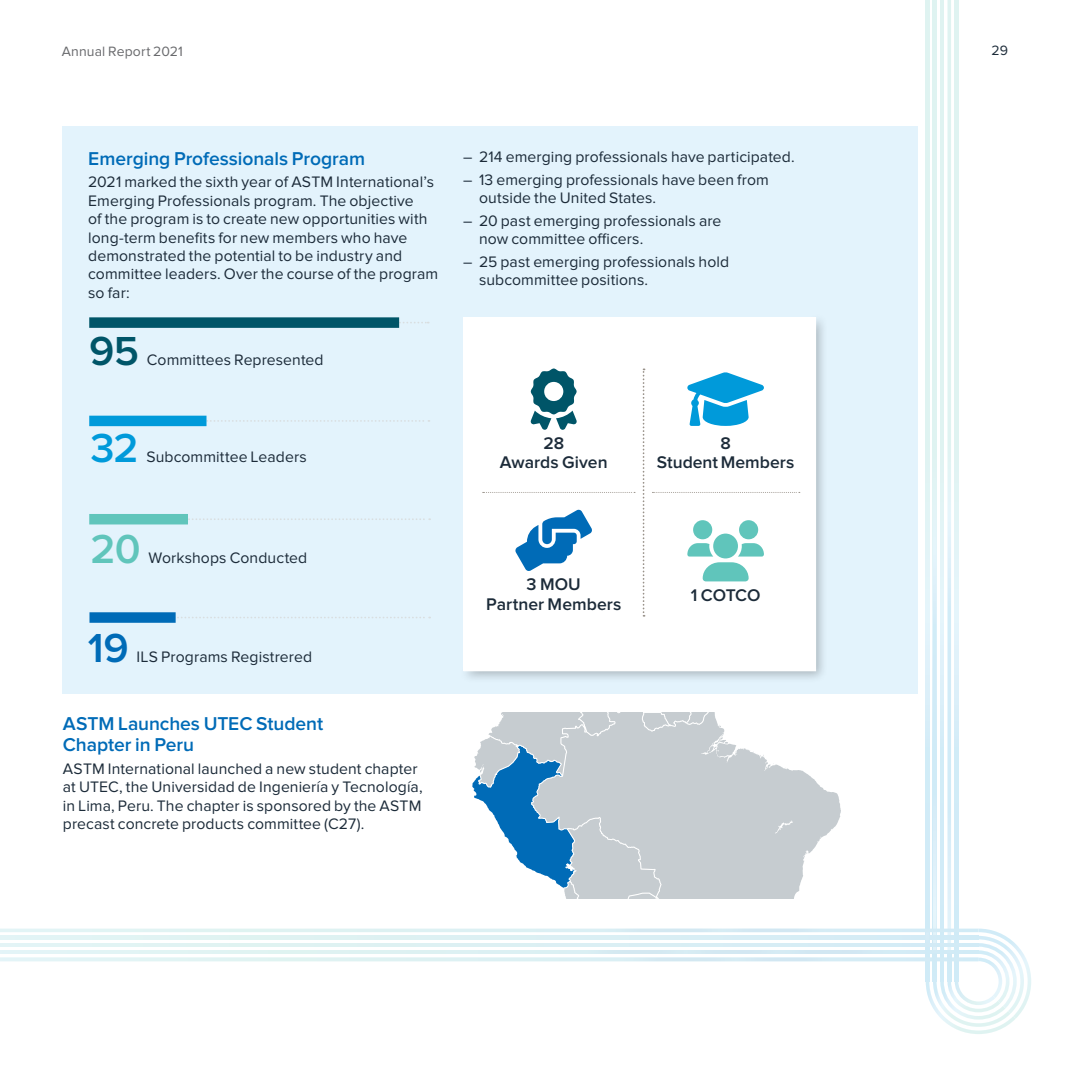
<style>
.page{position:relative;width:1071px;height:1071px;background:#fff}
.page>*{position:absolute;margin:0;border:0;box-sizing:border-box;transform-origin:0 0}
.Title_30_30pt_Soft_R{font:61.25px "Font Awesome 6 Pro Solid";color:#009ada}
._12_13pt_Regular{font:61.25px "Font Awesome 6 Pro Solid";color:#006bb7}
._12_13pt_Regular-2{font:61.25px "Font Awesome 6 Pro Solid";color:#60c5bb}
._24_25pt_Regular{font:600 42px "Proxima Nova";color:#005568}
._24_25pt_Regular-2{font:600 42px "Proxima Nova";color:#009ada}
._24_25pt_Regular-3{font:600 42px "Proxima Nova";color:#60c5bb}
._24_25pt_Regular-4{font:600 42px "Proxima Nova";color:#006bb7}
.New_Subhead{font:600 19.25px/21px "Proxima Nova";letter-spacing:-.005em;color:#006bb7}
._12_13pt_Regular-3{font:600 17.5px/19.2px "Proxima Nova";color:#1c2b39;text-align:center}
.Body_Text_9_10_5pt_R{font:15.75px/18.4px "Proxima Nova";letter-spacing:.005em;color:#1c2b39}
._24_25pt_Regular-5{font:15.75px "Proxima Nova";letter-spacing:.01em;color:#1c2b39}
.t1{font:14px "Proxima Nova";letter-spacing:.01em;color:#696a6d}
.t2{font:14px "Proxima Nova";color:#1c2b39}
</style>
<div class="page">
<hr style="left:0;top:936px;width:978px;height:3px;background:#dcf0f4">
<hr style="left:0;top:950px;width:978px;height:4px;background:#def2f3">
<hr style="left:0;top:943px;width:978px;height:4px;background:#dcf0f4">
<hr style="left:0;top:929px;width:978px;height:3px;background:#ddf1f3">
<hr style="left:0;top:958px;width:978px;height:3px;background:#def1f3">
<svg style="left:926px;top:0;width:105px;height:1034px"></svg>
<img style="left:933px;top:954px;width:4px;height:27px">
<img style="left:947px;top:954px;width:4px;height:27px">
<div style="left:63px;top:126px;width:855px;height:568px;background:#e3f3fc"></div>
<svg style="left:94px;top:322px;width:335px;height:1px"></svg>
<div style="left:95px;top:317px;width:299px;height:11px;background:#005568"></div>
<svg style="left:94px;top:420px;width:335px;height:2px"></svg>
<div style="left:95px;top:416px;width:106px;height:10px;background:#009ada"></div>
<svg style="left:94px;top:518px;width:336px;height:2px"></svg>
<div style="left:95px;top:514px;width:88px;height:10px;background:#60c5bb"></div>
<svg style="left:94px;top:617px;width:336px;height:1px"></svg>
<div style="left:95px;top:612px;width:75px;height:11px;background:#006bb7"></div>
<div style="left:458px;top:312px;width:370px;height:371px;background:#000;opacity:.25"></div>
<div style="left:463px;top:317px;width:353px;height:354px;background:#fff"></div>
<svg style="left:483px;top:492px;width:152px;height:1px"></svg>
<svg style="left:652px;top:492px;width:148px;height:1px"></svg>
<svg style="left:643px;top:369px;width:2px;height:248px"></svg>
<svg style="left:737px;top:748px;width:104px;height:151px;fill:#c6ccd0"></svg>
<svg style="left:804px;top:853px;width:3px;height:4px"></svg>
<svg style="left:472px;top:713px;width:265px;height:186px"></svg>
<p class="t1" style="left:62px;top:43px;width:123px">Annual Report 2021</p>
<p class="t2" style="left:991px;top:42px;width:18px">29</p>
<p class="New_Subhead" style="left:88px;top:149px;width:278px">Emerging Professionals Program</p>
<p class="Body_Text_9_10_5pt_R" style="left:88px;top:173px;width:352px">2021 marked the sixth year of ASTM International’s Emerging Professionals program. The objective<br>of the program is to create new opportunities with long-term benefits for new members who have demonstrated the potential to be industry and committee leaders. Over the course of the program so far:</p>
<h2 class="_24_25pt_Regular" style="left:89px;top:331px;width:51px">95</h2>
<h2 class="_24_25pt_Regular-5" style="left:147px;top:350px;width:178px">Committees Represented</h2>
<h2 class="_24_25pt_Regular-2" style="left:91px;top:429px;width:49px">32</h2>
<h2 class="_24_25pt_Regular-5" style="left:146px;top:448px;width:162px">Subcommittee Leaders</h2>
<h2 class="_24_25pt_Regular-3" style="left:91px;top:530px;width:51px">20</h2>
<h2 class="_24_25pt_Regular-5" style="left:148px;top:549px;width:160px">Workshops Conducted</h2>
<h2 class="_24_25pt_Regular-4" style="left:88px;top:629px;width:42px">19</h2>
<h2 class="_24_25pt_Regular-5" style="left:137px;top:648px;width:177px">ILS Programs Registrered</h2>
<p class="New_Subhead" style="left:63px;top:714px;width:262px">ASTM Launches UTEC Student<br>Chapter in Peru</p>
<p class="Body_Text_9_10_5pt_R" style="left:63px;top:760px;width:361px">ASTM International launched a new student chapter at UTEC, the Universidad de Ingeniería y Tecnología, in Lima, Peru. The chapter is sponsored by the ASTM precast concrete products committee (C27).</p>
<p class="Body_Text_9_10_5pt_R" style="left:463px;top:148px;width:333px">– 214 emerging professionals have participated.</p>
<p class="Body_Text_9_10_5pt_R" style="left:479px;top:171px;width:291px;text-indent:-16px">– 13 emerging professionals have been from outside the United States.</p>
<p class="Body_Text_9_10_5pt_R" style="left:479px;top:211px;width:244px;text-indent:-16px">– 20 past emerging professionals are now committee officers.</p>
<p class="Body_Text_9_10_5pt_R" style="left:479px;top:252px;width:252px;text-indent:-16px">– 25 past emerging professionals hold subcommittee positions.</p>
<h2 class="_12_13pt_Regular-3" style="left:500px;top:435px;width:109px">28<br>Awards Given</h2>
<h2 class="_12_13pt_Regular" style="left:515px;top:510px;width:79px">■▲■●</h2>
<h2 class="_12_13pt_Regular-3" style="left:486px;top:576px;width:137px">3 MOU<br>Partner Members</h2>
<h1 class="Title_30_30pt_Soft_R" style="left:687px;top:369px;width:78px">◆▼□■</h1>
<h2 class="_12_13pt_Regular-3" style="left:657px;top:435px;width:139px">8<br>Student Members</h2>
<h2 class="_12_13pt_Regular-2" style="left:687px;top:520px;width:78px">◆▲▲</h2>
<h2 class="_12_13pt_Regular-3" style="left:691px;top:586px;width:71px">1 COTCO</h2>
</div>
